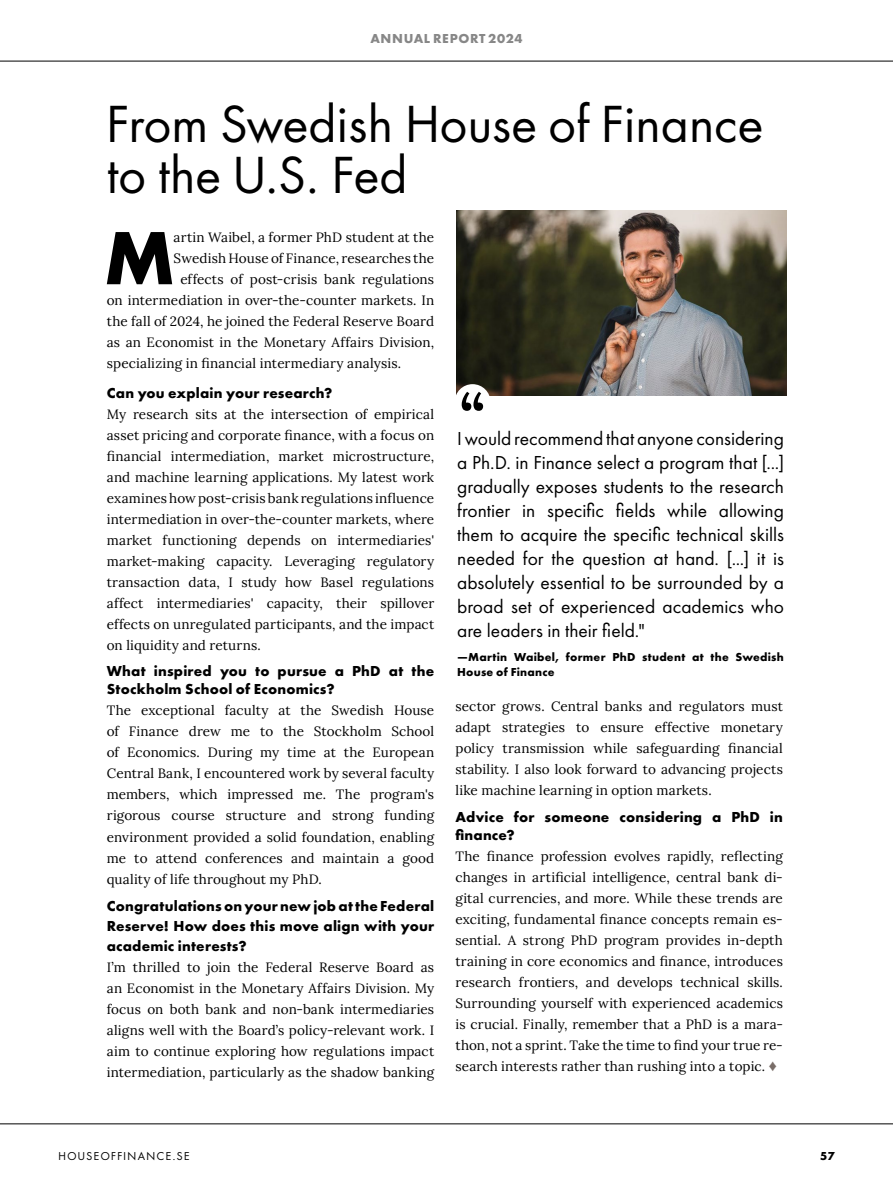
<style>
.page{position:relative;width:893px;height:1191px;background:#fff}
.page>*{position:absolute;margin:0;border:0;box-sizing:border-box;transform-origin:0 0}
.t1{font:700 69.15px "Futura Std";color:#000}
.t2{font:58.8px "Lora";color:#000}
.t3{font:48px/51px "Futura Std";letter-spacing:.005em;color:#000}
.t4{font:19.5px/24px "Futura PT";color:#000;text-align:justify}
.t5{font:700 15px/18px "Futura PT";letter-spacing:.015em;color:#000}
.t6{font:13.5px/21px "Lora";letter-spacing:.01em;color:#000;text-align:justify}
.t7{font:700 13.5px "Futura PT";letter-spacing:.045em;color:#878787}
.t8{font:700 12px/15px "Futura PT";letter-spacing:.02em;color:#000}
.t9{font:10.5px "Futura Std";letter-spacing:.135em;color:#000}
.s1{color:#796d68}
</style>
<div class="page">
<hr style="left:0;top:61px;width:893px;height:1px;background:#000">
<hr style="left:0;top:1123px;width:893px;height:1px;background:#000">
<img style="left:457px;top:210px;width:329px;height:185px">
<div style="left:455px;top:384px;width:35px;height:36px;background:#fff;border-radius:50%"></div>
<p class="t7" style="left:370px;top:29px;width:154px">ANNUAL REPORT 2024</p>
<h3 class="t3" style="left:107px;top:100px;width:658px">From Swedish House of Finance to the U.S. Fed</h3>
<h1 class="t1" style="left:105px;top:212px;width:70px">M</h1>
<p class="t6" style="left:174px;top:226px;width:262px">artin Waibel, a former PhD student at the</p>
<p class="t6" style="left:174px;top:247px;width:262px">Swedish House of Finance, researches the</p>
<p class="t6" style="left:180px;top:268px;width:255px">effects of post-crisis bank regulations</p>
<p class="t6" style="left:107px;top:289px;width:329px">on intermediation in over-the-counter markets. In</p>
<p class="t6" style="left:107px;top:310px;width:329px">the fall of 2024, he joined the Federal Reserve Board</p>
<p class="t6" style="left:107px;top:331px;width:329px">as an Economist in the Monetary Affairs Division,</p>
<p class="t6" style="left:107px;top:352px;width:296px">specializing in financial intermediary analysis.</p>
<p class="t5" style="left:107px;top:383px;width:227px">Can you explain your research?</p>
<p class="t6" style="left:107px;top:402px;width:329px">My research sits at the intersection of empirical asset pricing and corporate finance, with a focus on financial intermediation, market microstructure, and machine learning applications. My latest work examines how post-crisis bank regulations influence intermediation in over-the-counter markets, where market functioning depends on intermediaries' market-making capacity. Leveraging regulatory transaction data, I study how Basel regulations affect intermediaries' capacity, their spillover effects on unregulated participants, and the impact on liquidity and returns.</p>
<p class="t5" style="left:107px;top:662px;width:329px">What inspired you to pursue a PhD at the<br>Stockholm School of Economics?</p>
<p class="t6" style="left:107px;top:699px;width:329px">The exceptional faculty at the Swedish House of Finance drew me to the Stockholm School of Economics. During my time at the European Central Bank, I encountered work by several faculty members, which impressed me. The program's rigorous course structure and strong funding environment provided a solid foundation, enabling me to attend conferences and maintain a good quality of life throughout my PhD.</p>
<p class="t5" style="left:107px;top:896px;width:329px;line-height:19.5px;text-align:justify">Congratulations on your new job at the Federal Reserve! How does this move align with your academic interests?</p>
<p class="t6" style="left:107px;top:955px;width:329px">I’m thrilled to join the Federal Reserve Board as an Economist in the Monetary Affairs Division. My focus on both bank and non-bank intermediaries aligns well with the Board’s policy-relevant work. I aim to continue exploring how regulations impact intermediation, particularly as the shadow banking</p>
<h2 class="t2" style="left:460px;top:371px;width:26px">“</h2>
<p class="t4" style="left:457px;top:426px;width:328px">I would recommend that anyone considering a Ph.D. in Finance select a program that [...] gradually exposes students to the research frontier in specific fields while allowing them to acquire the specific technical skills needed for the question at hand. [...] it is absolutely essential to be surrounded by a broad set of experienced academics who are leaders in their field."</p>
<p class="t8" style="left:457px;top:649px;width:328px">—Martin Waibel, former PhD student at the Swedish<br>House of Finance</p>
<p class="t6" style="left:455px;top:695px;width:329px">sector grows. Central banks and regulators must adapt strategies to ensure effective monetary policy transmission while safeguarding financial stability. I also look forward to advancing projects like machine learning in option markets.</p>
<p class="t5" style="left:455px;top:807px;width:329px">Advice for someone considering a PhD in finance?</p>
<p class="t6" style="left:455px;top:844px;width:329px">The finance profession evolves rapidly, reflecting changes in artificial intelligence, central bank di&shy;gital currencies, and more. While these trends are exciting, fundamental finance concepts remain es&shy;sential. A strong PhD program provides in-depth training in core economics and finance, introduces research frontiers, and develops technical skills.<br>Surrounding yourself with experienced academics is crucial. Finally, remember that a PhD is a mara&shy;thon, not a sprint. Take the time to find your true re&shy;search interests rather than rushing into a topic. <span class="s1">♦</span></p>
<p class="t9" style="left:58px;top:1149px;width:133px">HOUSEOFFINANCE.SE</p>
<p class="t8" style="left:820px;top:1148px;width:16px">57</p>
</div>
